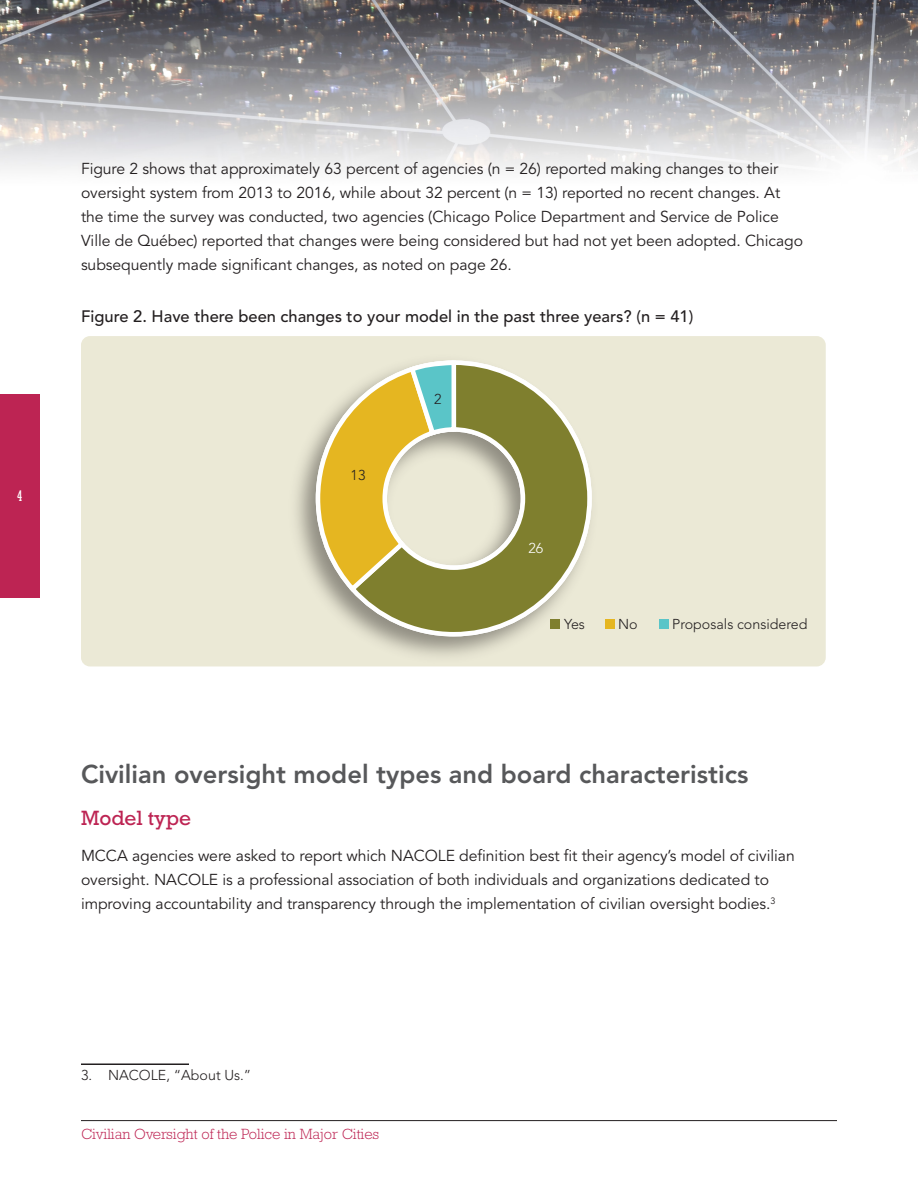
<style>
.page{position:relative;width:918px;height:1188px;background:#fff}
.page>*{position:absolute;margin:0;border:0;box-sizing:border-box;transform-origin:0 0}
.t1{font:800 25.5px "Avenir LT Std";color:#57585a}
.t2{font:21px "Rockwell Std";color:#bd2453}
.t3{font:500 16.5px "Avenir LT Std";color:#231f20}
.t4{font:15.75px/24px "Avenir LT Std";letter-spacing:-.005em;color:#231f20}
.t5{font:300 15px "Rockwell Std";color:#bd2453}
.t6{font:300 14.25px "Avenir LT Std";color:#231f20}
.t7{font:300 14.25px "Avenir LT Std";color:#fff}
.t8{font:condensed 14.25px "Rockwell Std";color:#fff}
</style>
<div class="page">
<img style="left:0;top:0;width:918px;height:172px">
<hr style="left:81px;top:1120px;width:756px;height:1px;background:#231f20">
<div style="left:0;top:395px;width:40px;height:203px;background:#bd2453"></div>
<hr style="left:81px;top:1063px;width:108px;height:2px;background:#231f20">
<div style="left:81px;top:336px;width:745px;height:330px;background:#ebe9d6;border-radius:9px"></div>
<svg style="left:346px;top:358px;width:248px;height:281px"></svg>
<svg style="left:314px;top:358px;width:144px;height:237px"></svg>
<div style="left:550px;top:620px;width:9px;height:9px;background:#7f7f2e"></div>
<div style="left:605px;top:620px;width:9px;height:9px;background:#e5b621"></div>
<div style="left:659px;top:620px;width:9px;height:9px;background:#5ac5c8"></div>
<p class="t8" style="left:17px;top:488px;width:7px">4</p>
<p class="t4" style="left:81px;top:157px;width:724px">Figure 2 shows that approximately 63 percent of agencies (n = 26) reported making changes to their oversight system from 2013 to 2016, while about 32 percent (n = 13) reported no recent changes. At the time the survey was conducted, two agencies (Chicago Police Department and Service de Police Ville de Québec) reported that changes were being considered but had not yet been adopted. Chicago subsequently made significant changes, as noted on page 26.</p>
<p class="t3" style="left:81px;top:307px;width:614px">Figure 2. Have there been changes to your model in the past three years? (n = 41)</p>
<p class="t6" style="left:351px;top:467px;width:16px">13</p>
<p class="t6" style="left:434px;top:391px;width:9px">2</p>
<p class="t7" style="left:528px;top:540px;width:16px">26</p>
<p class="t6" style="left:564px;top:616px;width:22px">Yes</p>
<p class="t6" style="left:618px;top:616px;width:21px">No</p>
<p class="t6" style="left:672px;top:616px;width:137px">Proposals considered</p>
<h3 class="t1" style="left:81px;top:759px;width:669px">Civilian oversight model types and board characteristics</h3>
<h4 class="t2" style="left:81px;top:806px;width:112px">Model type</h4>
<p class="t4" style="left:81px;top:844px;width:715px">MCCA agencies were asked to report which NACOLE definition best fit their agency’s model of civilian oversight. NACOLE is a professional association of both individuals and organizations dedicated to improving accountability and transparency through the implementation of civilian oversight bodies.<sup>3</sup></p>
<p class="t6" style="left:81px;top:1067px;width:172px">3. NACOLE, “About Us. ”</p>
<p class="t5" style="left:81px;top:1126px;width:300px">Civilian Oversight of the Police in Major Cities</p>
</div>
